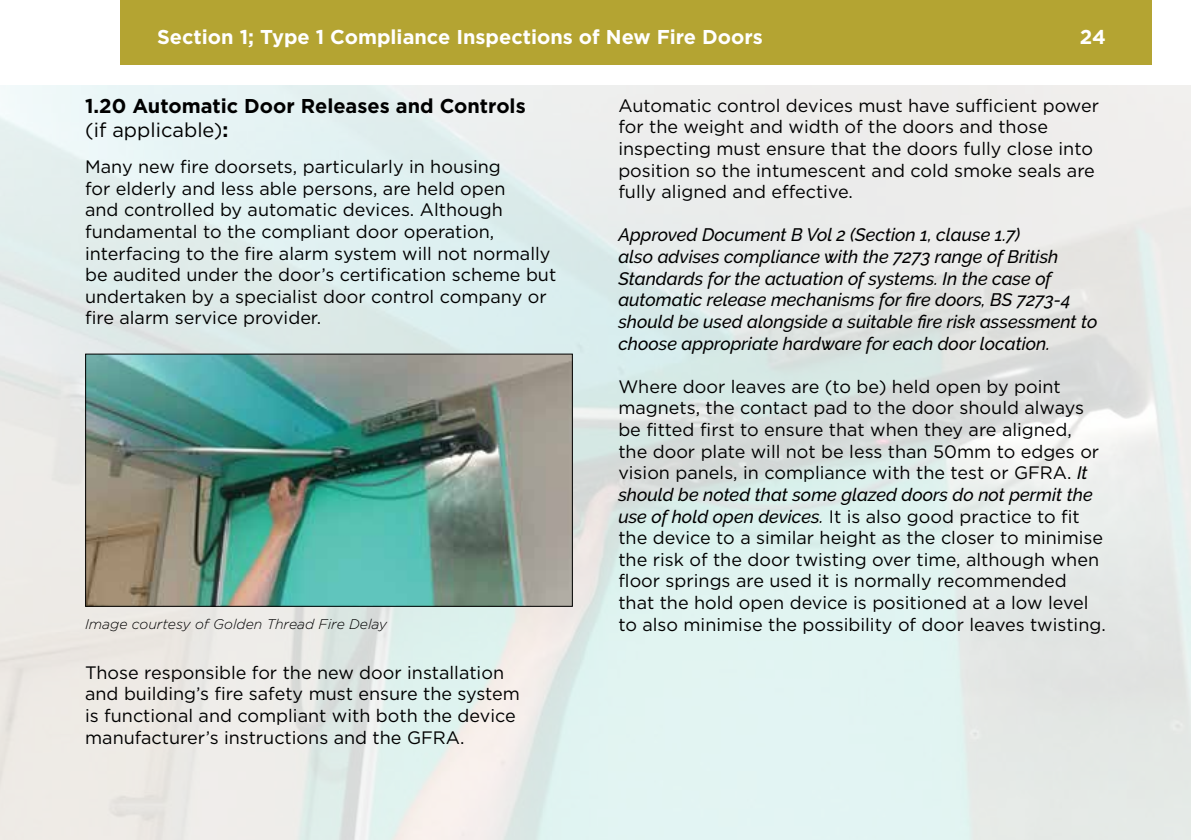
<style>
.page{position:relative;width:1191px;height:840px;background:#fff}
.page>*{position:absolute;margin:0;border:0;box-sizing:border-box;transform-origin:0 0}
.t1{font:700 20px/24px "Gotham HTF";color:#000}
.t2{font:700 20px "Gotham HTF";color:#fff}
.t3{font:18px/21.6px "Gotham HTF";color:#000}
.t4{font:italic 500 18px/21.6px "Raleway";color:#000}
.t5{font:italic 300 14px "Gotham HTF";color:#000}
.s1{font-weight:400}
.s2{font-family:"Raleway";font-weight:500;font-style:italic}
</style>
<div class="page">
<img style="left:0;top:85px;width:1191px;height:754px">
<div style="left:120px;top:0;width:1031px;height:65px;background:#b4a432"></div>
<img style="left:87px;top:355px;width:483px;height:249px">
<p class="t2" style="left:157px;top:25px;width:607px">Section 1; Type 1 Compliance Inspections of New Fire Doors</p>
<p class="t2" style="left:1080px;top:25px;width:27px">24</p>
<p class="t1" style="left:85px;top:94px;width:442px">1.20 Automatic Door Releases and Controls <span class="s1">(if applicable)</span>:</p>
<p class="t3" style="left:85px;top:155px;width:473px">Many new fire doorsets, particularly in housing<br>for elderly and less able persons, are held open<br>and controlled by automatic devices. Although fundamental to the compliant door operation, interfacing to the fire alarm system will not normally be audited under the door’s certification scheme but undertaken by a specialist door control company or fire alarm service provider.</p>
<p class="t5" style="left:85px;top:616px;width:303px">Image courtesy of Golden Thread Fire Delay</p>
<p class="t3" style="left:85px;top:661px;width:436px">Those responsible for the new door installation and building’s fire safety must ensure the system is functional and compliant with both the device manufacturer’s instructions and the GFRA.</p>
<p class="t3" style="left:618px;top:94px;width:482px">Automatic control devices must have sufficient power for the weight and width of the doors and those inspecting must ensure that the doors fully close into position so the intumescent and cold smoke seals are fully aligned and effective.</p>
<p class="t4" style="left:618px;top:224px;width:480px">Approved Document B Vol 2 (Section 1, clause 1.7)<br>also advises compliance with the 7273 range of British Standards for the actuation of systems. In the case of automatic release mechanisms for fire doors, BS 7273-4 should be used alongside a suitable fire risk assessment to choose appropriate hardware for each door location.</p>
<p class="t3" style="left:618px;top:375px;width:482px">Where door leaves are (to be) held open by point magnets, the contact pad to the door should always be fitted first to ensure that when they are aligned, the door plate will not be less than 50mm to edges or vision panels, in compliance with the test or GFRA. <span class="s2">It</span></p>
<p class="t4" style="left:618px;top:483px;width:476px">should be noted that some glazed doors do not permit the</p>
<p class="t3" style="left:618px;top:505px;width:489px"><span class="s2">use of hold open devices.</span> It is also good practice to fit the device to a similar height as the closer to minimise the risk of the door twisting over time, although when floor springs are used it is normally recommended that the hold open device is positioned at a low level to also minimise the possibility of door leaves twisting.</p>
</div>
